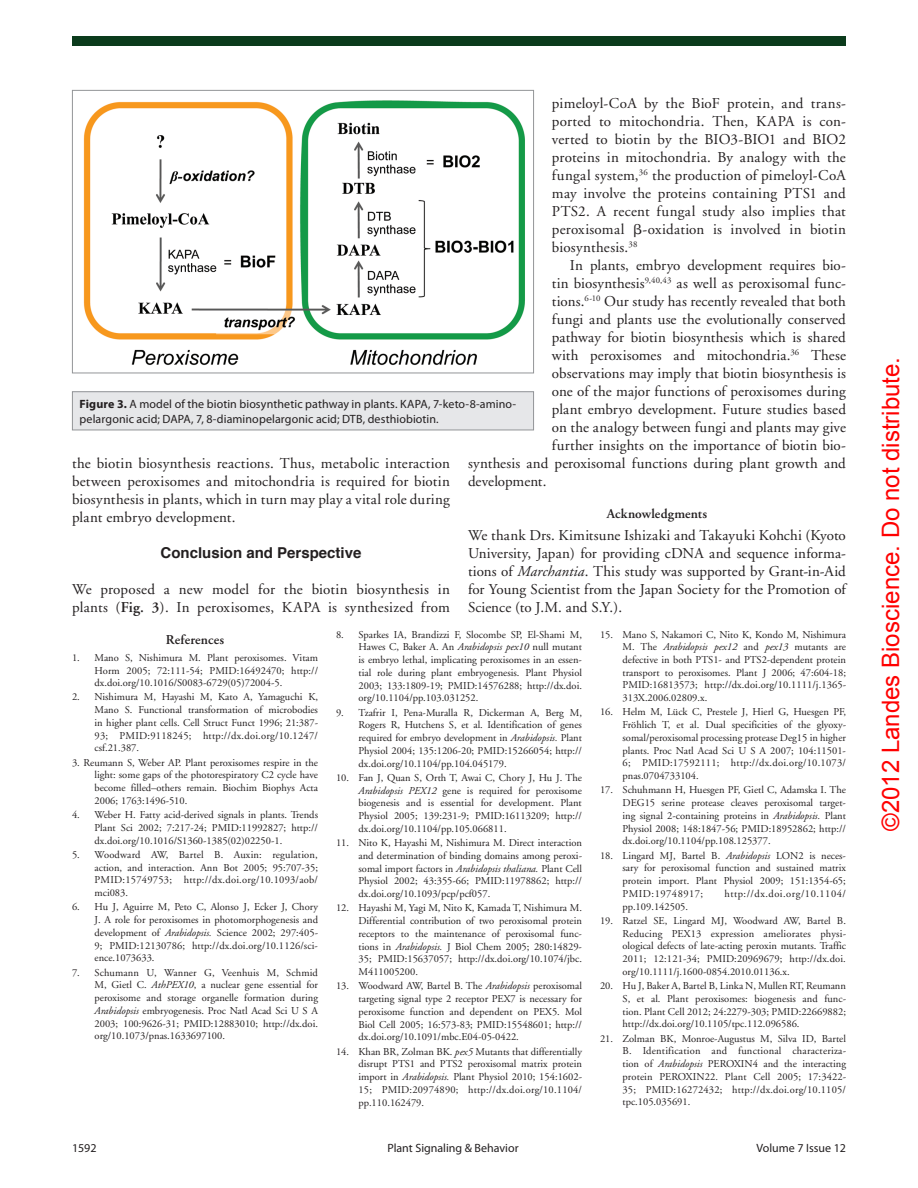
<style>
.page{position:relative;width:918px;height:1188px;background:#fff}
.page>*{position:absolute;margin:0;border:0;box-sizing:border-box;transform-origin:0 0}
.t1{font:24px "Arial";color:#f00}
.t2{font:15px/18px "Adobe Garamond";letter-spacing:.01em;color:#231f20;text-align:justify}
.t3{font:700 15px "Helvetica";color:#231f20}
.t4{font:600 13.5px "Adobe Garamond";letter-spacing:.01em;color:#231f20}
.t5{font:12px/15px "Myriad Pro";letter-spacing:.005em;color:#231f20}
.t6{font:10.5px/12.8px "Adobe Garamond";color:#231f20;text-align:justify}
.t7{font:10.5px "Adobe Garamond";letter-spacing:.045em;color:#231f20}
.s1{font-family:"Universal Std Greekw Math Pi"}
.s2{font-style:italic}
.s3{font-weight:700}
.s4{font-weight:600}
</style>
<div class="page">
<div style="left:72px;top:36px;width:774px;height:10px;background:#0b3b1c"></div>
<div style="left:72px;top:392px;width:462px;height:38px;background:#e6e7e9"></div>
<div style="left:72px;top:391px;width:462px;height:39px;border:1px solid #939598"></div>
<img style="left:83px;top:100px;width:442px;height:265px">
<div style="left:72px;top:90px;width:462px;height:283px;border:1px solid #939598"></div>
<p class="t2" style="left:552px;top:95px;width:296px">pimeloyl-CoA by the BioF protein, and trans&shy;ported to mitochondria. Then, KAPA is con&shy;verted to biotin by the BIO3-BIO1 and BIO2 proteins in mitochondria. By analogy with the fungal system,<sup>36</sup> the production of pimeloyl-CoA may involve the proteins containing PTS1 and PTS2. A recent fungal study also implies that peroxisomal <span class="s1">β</span>-oxidation is involved in biotin biosynthesis.<sup>38</sup></p>
<h2 class="t2" style="left:570px;top:257px;width:278px">In plants, embryo development requires bio-</h2>
<h2 class="t2" style="left:552px;top:275px;width:296px">tin biosynthesis<sup>9,40,43</sup> as well as peroxisomal func-</h2>
<h2 class="t2" style="left:552px;top:293px;width:296px">tions.<sup>6-10</sup> Our study has recently revealed that both</h2>
<h2 class="t2" style="left:552px;top:311px;width:295px">fungi and plants use the evolutionally conserved</h2>
<h2 class="t2" style="left:552px;top:329px;width:296px">pathway for biotin biosynthesis which is shared</h2>
<h2 class="t2" style="left:552px;top:347px;width:296px">with peroxisomes and mitochondria.<sup>36</sup> These</h2>
<h2 class="t2" style="left:552px;top:365px;width:295px">observations may imply that biotin biosynthesis is</h2>
<h2 class="t2" style="left:552px;top:383px;width:295px">one of the major functions of peroxisomes during</h2>
<h2 class="t2" style="left:552px;top:401px;width:296px">plant embryo development. Future studies based</h2>
<h2 class="t2" style="left:552px;top:419px;width:296px">on the analogy between fungi and plants may give</h2>
<h2 class="t2" style="left:552px;top:437px;width:296px">further insights on the importance of biotin bio-</h2>
<h2 class="t2" style="left:468px;top:455px;width:379px">synthesis and peroxisomal functions during plant growth and</h2>
<h2 class="t2" style="left:468px;top:473px;width:80px">development.</h2>
<p class="t4" style="left:607px;top:506px;width:102px">Acknowledgments</p>
<p class="t2" style="left:468px;top:527px;width:379px">We thank Drs. Kimitsune Ishizaki and Takayuki Kohchi (Kyoto University, Japan) for providing cDNA and sequence informa&shy;tions of <span class="s2">Marchantia</span>. This study was supported by Grant-in-Aid for Young Scientist from the Japan Society for the Promotion of Science (to J.M. and S.Y.).</p>
<p class="t5" style="left:80px;top:396px;width:438px"><span class="s3">Figure 3.</span> A model of the biotin biosynthetic pathway in plants. KAPA, 7-keto-8-amino&shy;pelargonic acid; DAPA, 7, 8-diaminopelargonic acid; DTB, desthiobiotin.</p>
<h2 class="t2" style="left:72px;top:455px;width:379px">the biotin biosynthesis reactions. Thus, metabolic interaction between peroxisomes and mitochondria is required for biotin biosynthesis in plants, which in turn may play a vital role during plant embryo development.</h2>
<h2 class="t3" style="left:161px;top:542px;width:202px">Conclusion and Perspective</h2>
<h2 class="t2" style="left:72px;top:581px;width:379px">We proposed a new model for the biotin biosynthesis in plants (<span class="s4">Fig. 3</span>). In peroxisomes, KAPA is synthesized from</h2>
<p class="t4" style="left:166px;top:632px;width:60px">References</p>
<p class="t6" style="left:95px;top:651px;width:225px;text-indent:-23px">1. Mano S, Nishimura M. Plant peroxisomes. Vitam Horm 2005; 72:111-54; PMID:16492470; http:// dx.doi.org/10.1016/S0083-6729(05)72004-5.</p>
<p class="t6" style="left:95px;top:691px;width:225px;text-indent:-23px">2. Nishimura M, Hayashi M, Kato A, Yamaguchi K, Mano S. Functional transformation of microbodies in higher plant cells. Cell Struct Funct 1996; 21:387- 93; PMID:9118245; http://dx.doi.org/10.1247/ csf.21.387.</p>
<p class="t6" style="left:95px;top:756px;width:225px;text-indent:-23px">3. Reumann S, Weber AP. Plant peroxisomes respire in the light: some gaps of the photorespiratory C2 cycle have become filled–others remain. Biochim Biophys Acta 2006; 1763:1496-510.</p>
<p class="t6" style="left:95px;top:809px;width:225px;text-indent:-23px">4. Weber H. Fatty acid-derived signals in plants. Trends Plant Sci 2002; 7:217-24; PMID:11992827; http:// dx.doi.org/10.1016/S1360-1385(02)02250-1.</p>
<p class="t6" style="left:95px;top:849px;width:225px;text-indent:-23px">5. Woodward AW, Bartel B. Auxin: regulation, action, and interaction. Ann Bot 2005; 95:707-35; PMID:15749753; http://dx.doi.org/10.1093/aob/ mci083.</p>
<p class="t6" style="left:95px;top:901px;width:225px;text-indent:-23px">6. Hu J, Aguirre M, Peto C, Alonso J, Ecker J, Chory J. A role for peroxisomes in photomorphogenesis and development of <span class="s2">Arabidopsis.</span> Science 2002; 297:405- 9; PMID:12130786; http://dx.doi.org/10.1126/sci&shy;ence.1073633.</p>
<p class="t6" style="left:95px;top:966px;width:225px;text-indent:-23px">7. Schumann U, Wanner G, Veenhuis M, Schmid M, Gietl C. <span class="s2">AthPEX10</span>, a nuclear gene essential for peroxisome and storage organelle formation during <span class="s2">Arabidopsis</span> embryogenesis. Proc Natl Acad Sci U S A 2003; 100:9626-31; PMID:12883010; http://dx.doi. org/10.1073/pnas.1633697100.</p>
<p class="t6" style="left:359px;top:628px;width:225px;text-indent:-23px">8. Sparkes IA, Brandizzi F, Slocombe SP, El-Shami M, Hawes C, Baker A. An <span class="s2">Arabidopsis pex10</span> null mutant is embryo lethal, implicating peroxisomes in an essen&shy;tial role during plant embryogenesis. Plant Physiol 2003; 133:1809-19; PMID:14576288; http://dx.doi. org/10.1104/pp.103.031252.</p>
<p class="t6" style="left:359px;top:706px;width:225px;text-indent:-23px">9. Tzafrir I, Pena-Muralla R, Dickerman A, Berg M, Rogers R, Hutchens S, et al. Identification of genes required for embryo development in <span class="s2">Arabidopsis.</span> Plant Physiol 2004; 135:1206-20; PMID:15266054; http:// dx.doi.org/10.1104/pp.104.045179.</p>
<p class="t6" style="left:359px;top:771px;width:225px;text-indent:-23px">10. Fan J, Quan S, Orth T, Awai C, Chory J, Hu J. The <span class="s2">Arabidopsis PEX12</span> gene is required for peroxisome biogenesis and is essential for development. Plant Physiol 2005; 139:231-9; PMID:16113209; http:// dx.doi.org/10.1104/pp.105.066811.</p>
<p class="t6" style="left:359px;top:837px;width:225px;text-indent:-23px">11. Nito K, Hayashi M, Nishimura M. Direct interaction and determination of binding domains among peroxi&shy;somal import factors in <span class="s2">Arabidopsis thaliana.</span> Plant Cell Physiol 2002; 43:355-66; PMID:11978862; http:// dx.doi.org/10.1093/pcp/pcf057.</p>
<p class="t6" style="left:359px;top:902px;width:225px;text-indent:-23px">12. Hayashi M, Yagi M, Nito K, Kamada T, Nishimura M.<br>Differential contribution of two peroxisomal protein receptors to the maintenance of peroxisomal func&shy;tions in <span class="s2">Arabidopsis.</span> J Biol Chem 2005; 280:14829- 35; PMID:15637057; http://dx.doi.org/10.1074/jbc.<br>M411005200.</p>
<p class="t6" style="left:359px;top:980px;width:225px;text-indent:-23px">13. Woodward AW, Bartel B. The <span class="s2">Arabidopsis</span> peroxisomal targeting signal type 2 receptor PEX7 is necessary for peroxisome function and dependent on PEX5. Mol Biol Cell 2005; 16:573-83; PMID:15548601; http:// dx.doi.org/10.1091/mbc.E04-05-0422.</p>
<p class="t6" style="left:359px;top:1045px;width:225px;text-indent:-23px">14. Khan BR, Zolman BK. <span class="s2">pex5</span> Mutants that differentially disrupt PTS1 and PTS2 peroxisomal matrix protein import in <span class="s2">Arabidopsis.</span> Plant Physiol 2010; 154:1602- 15; PMID:20974890; http://dx.doi.org/10.1104/ pp.110.162479.</p>
<p class="t6" style="left:623px;top:628px;width:225px;text-indent:-23px">15. Mano S, Nakamori C, Nito K, Kondo M, Nishimura M. The <span class="s2">Arabidopsis pex12</span> and <span class="s2">pex13</span> mutants are defective in both PTS1- and PTS2-dependent protein transport to peroxisomes. Plant J 2006; 47:604-18; PMID:16813573; http://dx.doi.org/10.1111/j.1365- 313X.2006.02809.x.</p>
<p class="t6" style="left:623px;top:706px;width:225px;text-indent:-23px">16. Helm M, Lück C, Prestele J, Hierl G, Huesgen PF, Fröhlich T, et al. Dual specificities of the glyoxy&shy;somal/peroxisomal processing protease Deg15 in higher plants. Proc Natl Acad Sci U S A 2007; 104:11501- 6; PMID:17592111; http://dx.doi.org/10.1073/ pnas.0704733104.</p>
<p class="t6" style="left:623px;top:784px;width:225px;text-indent:-23px">17. Schuhmann H, Huesgen PF, Gietl C, Adamska I. The DEG15 serine protease cleaves peroxisomal target&shy;ing signal 2-containing proteins in <span class="s2">Arabidopsis.</span> Plant Physiol 2008; 148:1847-56; PMID:18952862; http:// dx.doi.org/10.1104/pp.108.125377.</p>
<p class="t6" style="left:623px;top:849px;width:225px;text-indent:-23px">18. Lingard MJ, Bartel B. <span class="s2">Arabidopsis</span> LON2 is neces&shy;sary for peroxisomal function and sustained matrix protein import. Plant Physiol 2009; 151:1354-65; PMID:19748917;</p>
<p class="t7" style="left:724px;top:888px;width:123px">http://dx.doi.org/10.1104/</p>
<p class="t6" style="left:623px;top:900px;width:67px">pp.109.142505.</p>
<p class="t6" style="left:623px;top:915px;width:225px;text-indent:-23px">19. Ratzel SE, Lingard MJ, Woodward AW, Bartel B.<br>Reducing PEX13 expression ameliorates physi&shy;ological defects of late-acting peroxin mutants. Traffic 2011; 12:121-34; PMID:20969679; http://dx.doi. org/10.1111/j.1600-0854.2010.01136.x.</p>
<p class="t6" style="left:623px;top:980px;width:225px;text-indent:-23px">20. Hu J, Baker A, Bartel B, Linka N, Mullen RT, Reumann S, et al. Plant peroxisomes: biogenesis and func&shy;tion. Plant Cell 2012; 24:2279-303; PMID:22669882; http://dx.doi.org/10.1105/tpc.112.096586.</p>
<p class="t6" style="left:623px;top:1032px;width:225px;text-indent:-23px">21. Zolman BK, Monroe-Augustus M, Silva ID, Bartel B. Identification and functional characteriza&shy;tion of <span class="s2">Arabidopsis</span> PEROXIN4 and the interacting protein PEROXIN22. Plant Cell 2005; 17:3422- 35; PMID:16272432; http://dx.doi.org/10.1105/ tpc.105.035691.</p>
<p class="t5" style="left:72px;top:1140px;width:26px">1592</p>
<p class="t5" style="left:387px;top:1140px;width:133px">Plant Signaling &amp; Behavior</p>
<p class="t5" style="left:757px;top:1140px;width:91px">Volume 7 Issue 12</p>
<h1 class="t1" style="left:875px;top:831px;width:475px;rotate:-90deg">©2012 Landes Bioscience. Do not distribute.</h1>
</div>
